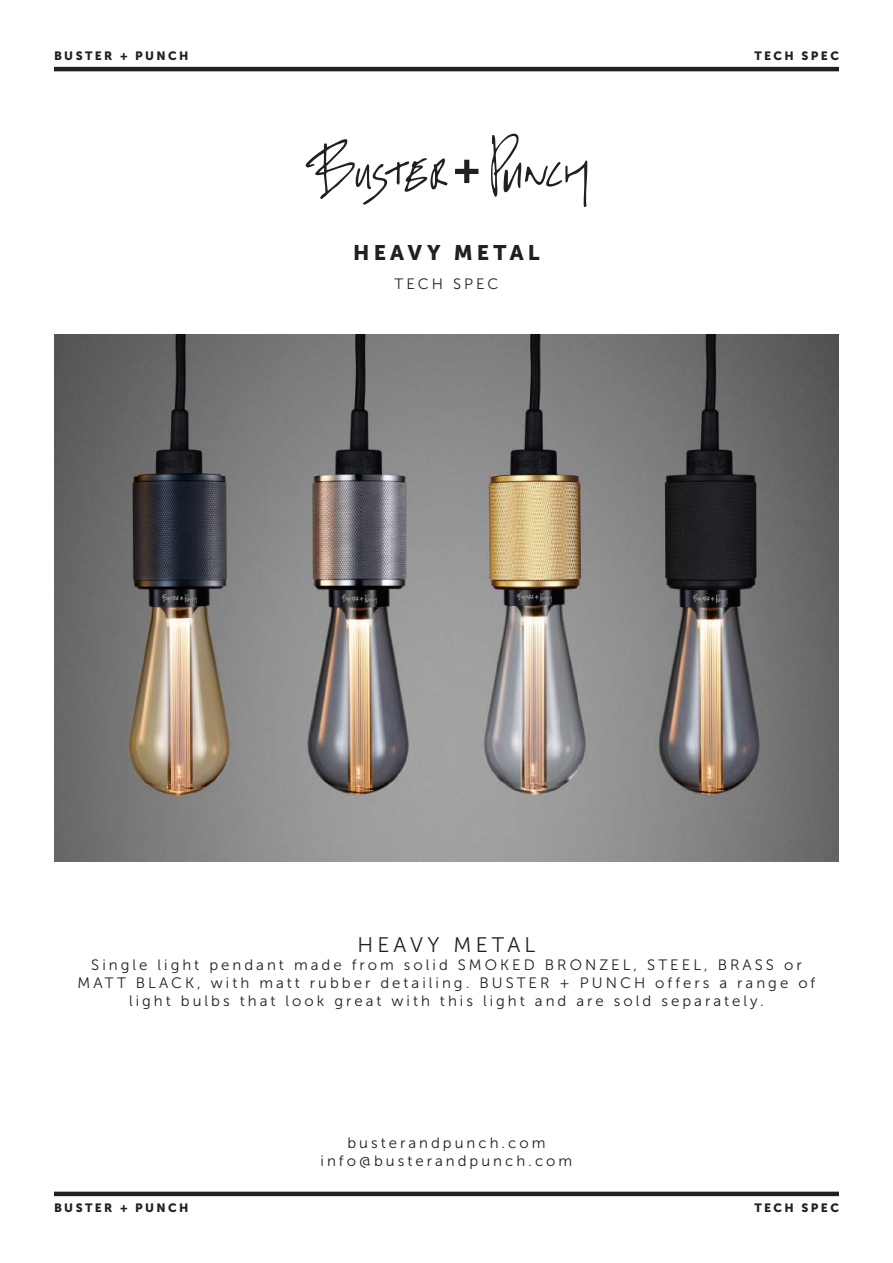
<style>
.page{position:relative;width:893px;height:1263px;background:#fff}
.page>*{position:absolute;margin:0;border:0;box-sizing:border-box;transform-origin:0 0}
.t1{font:21px "Museo Sans 900";letter-spacing:.2em;color:#231f20}
.t2{font:21px "Museo Sans 300";letter-spacing:.2em;color:#231f20}
.t3{font:15px/18px "Museo Sans 300";letter-spacing:.2em;color:#231f20;text-align:center}
.t4{font:12px "Museo Sans 900";letter-spacing:.2em;color:#231f20}
</style>
<div class="page">
<hr style="left:54px;top:67px;width:785px;height:4px;background:#231f20">
<div style="left:54px;top:1191px;width:785px;height:5px;background:#231f20"></div>
<svg style="left:306px;top:139px;width:142px;height:66px"></svg>
<svg style="left:491px;top:134px;width:96px;height:73px"></svg>
<svg style="left:455px;top:160px;width:23px;height:23px"></svg>
<img style="left:54px;top:334px;width:785px;height:528px">
<p class="t4" style="left:54px;top:49px;width:136px">BUSTER + PUNCH</p>
<p class="t4" style="left:754px;top:49px;width:86px">TECH SPEC</p>
<h1 class="t1" style="left:353px;top:241px;width:188px">HEAVY METAL</h1>
<p class="t3" style="left:394px;top:275px;width:105px">TECH SPEC</p>
<h1 class="t2" style="left:357px;top:933px;width:180px">HEAVY METAL</h1>
<p class="t3" style="left:78px;top:956px;width:739px">Single light pendant made from solid SMOKED BRONZEL, STEEL, BRASS or<br>MATT BLACK, with matt rubber detailing. BUSTER + PUNCH offers a range of light bulbs that look great with this light and are sold separately.</p>
<p class="t3" style="left:321px;top:1134px;width:253px">busterandpunch.com info@busterandpunch.com</p>
<p class="t4" style="left:54px;top:1201px;width:136px">BUSTER + PUNCH</p>
<p class="t4" style="left:754px;top:1201px;width:86px">TECH SPEC</p>
</div>
